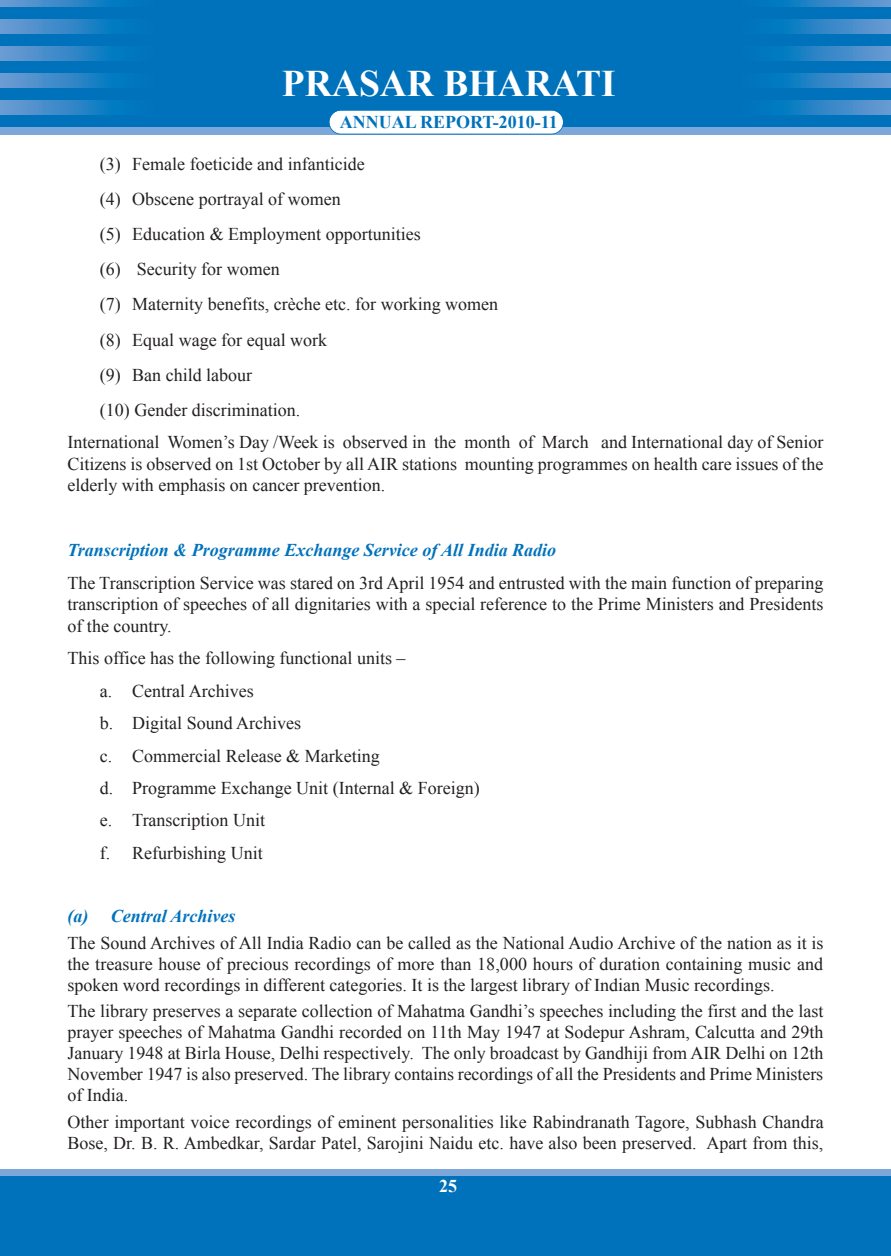
<style>
.page{position:relative;width:891px;height:1256px;background:#fff}
.page>*{position:absolute;margin:0;border:0;box-sizing:border-box;transform-origin:0 0}
.t1{font:700 37.5px "Times New Roman";color:#fff}
.t2{font:18px/35.1px "Times New Roman";color:#231f20;text-align:justify}
.t3{font:italic 700 18px "Times New Roman";color:#0072bc}
.t4{font:700 18px "Times New Roman";color:#0072bc}
.t5{font:700 18px "Times New Roman";color:#fff}
</style>
<div class="page">
<div style="left:0;top:127px;width:891px;height:8px;background:#7ca7d8"></div>
<div style="left:0;top:0;width:891px;height:127px;background:#0072bc"></div>
<div style="left:329px;top:110px;width:234px;height:24px;background:#fff;border-radius:12px"></div>
<div style="left:329px;top:110px;width:235px;height:24px;border:2px solid #0072bc;border-radius:12px"></div>
<div style="left:0;top:1168px;width:891px;height:8px;background:#7ca7d8"></div>
<div style="left:0;top:1176px;width:891px;height:80px;background:#0072bc"></div>
<svg style="left:0;top:101px;width:108px;height:13px"></svg>
<svg style="left:0;top:74px;width:108px;height:13px"></svg>
<svg style="left:0;top:47px;width:108px;height:13px"></svg>
<svg style="left:0;top:20px;width:108px;height:13px"></svg>
<svg style="left:0;top:0;width:108px;height:6px"></svg>
<svg style="left:788px;top:101px;width:103px;height:13px"></svg>
<svg style="left:788px;top:74px;width:103px;height:13px"></svg>
<svg style="left:788px;top:47px;width:103px;height:13px"></svg>
<svg style="left:788px;top:20px;width:103px;height:13px"></svg>
<svg style="left:788px;top:0;width:103px;height:6px"></svg>
<h1 class="t1" style="left:282px;top:62px;width:335px">PRASAR BHARATI</h1>
<p class="t4" style="left:340px;top:112px;width:220px">ANNUAL REPORT-2010-11</p>
<p class="t2" style="left:100px;top:146px;width:400px;text-align:left">(3) Female foeticide and infanticide<br>(4) Obscene portrayal of women<br>(5) Education &amp; Employment opportunities<br>(6) Security for women<br>(7) Maternity benefits, crèche etc. for working women (8) Equal wage for equal work<br>(9) Ban child labour<br>(10) Gender discrimination.</p>
<p class="t2" style="left:68px;top:431px;width:758px;line-height:21.6px">International Women’s Day /Week is observed in the month of March and International day of Senior Citizens is observed on 1st October by all AIR stations mounting programmes on health care issues of the elderly with emphasis on cancer prevention.</p>
<p class="t3" style="left:68px;top:540px;width:490px">Transcription &amp; Programme Exchange Service of All India Radio</p>
<p class="t2" style="left:68px;top:572px;width:758px;line-height:21.6px">The Transcription Service was stared on 3rd April 1954 and entrusted with the main function of preparing transcription of speeches of all dignitaries with a special reference to the Prime Ministers and Presidents of the country.</p>
<p class="t2" style="left:100px;top:642px;width:381px;line-height:32.4px;text-align:left;text-indent:-32px">This office has the following functional units –<br>a. Central Archives<br>b. Digital Sound Archives<br>c. Commercial Release &amp; Marketing<br>d. Programme Exchange Unit (Internal &amp; Foreign) e. Transcription Unit<br>f. Refurbishing Unit</p>
<p class="t3" style="left:68px;top:906px;width:170px">(a) Central Archives</p>
<p class="t2" style="left:67px;top:932px;width:758px;line-height:21px">The Sound Archives of All India Radio can be called as the National Audio Archive of the nation as it is the treasure house of precious recordings of more than 18,000 hours of duration containing music and spoken word recordings in different categories. It is the largest library of Indian Music recordings.</p>
<p class="t2" style="left:67px;top:1000px;width:758px;line-height:21px">The library preserves a separate collection of Mahatma Gandhi’s speeches including the first and the last prayer speeches of Mahatma Gandhi recorded on 11th May 1947 at Sodepur Ashram, Calcutta and 29th January 1948 at Birla House, Delhi respectively. The only broadcast by Gandhiji from AIR Delhi on 12th November 1947 is also preserved. The library contains recordings of all the Presidents and Prime Ministers of India.</p>
<p class="t2" style="left:68px;top:1111px;width:758px;line-height:21px">Other important voice recordings of eminent personalities like Rabindranath Tagore, Subhash Chandra<br>Bose, Dr. B. R. Ambedkar, Sardar Patel, Sarojini Naidu etc. have also been preserved. Apart from this,</p>
<p class="t5" style="left:439px;top:1175px;width:19px">25</p>
</div>
